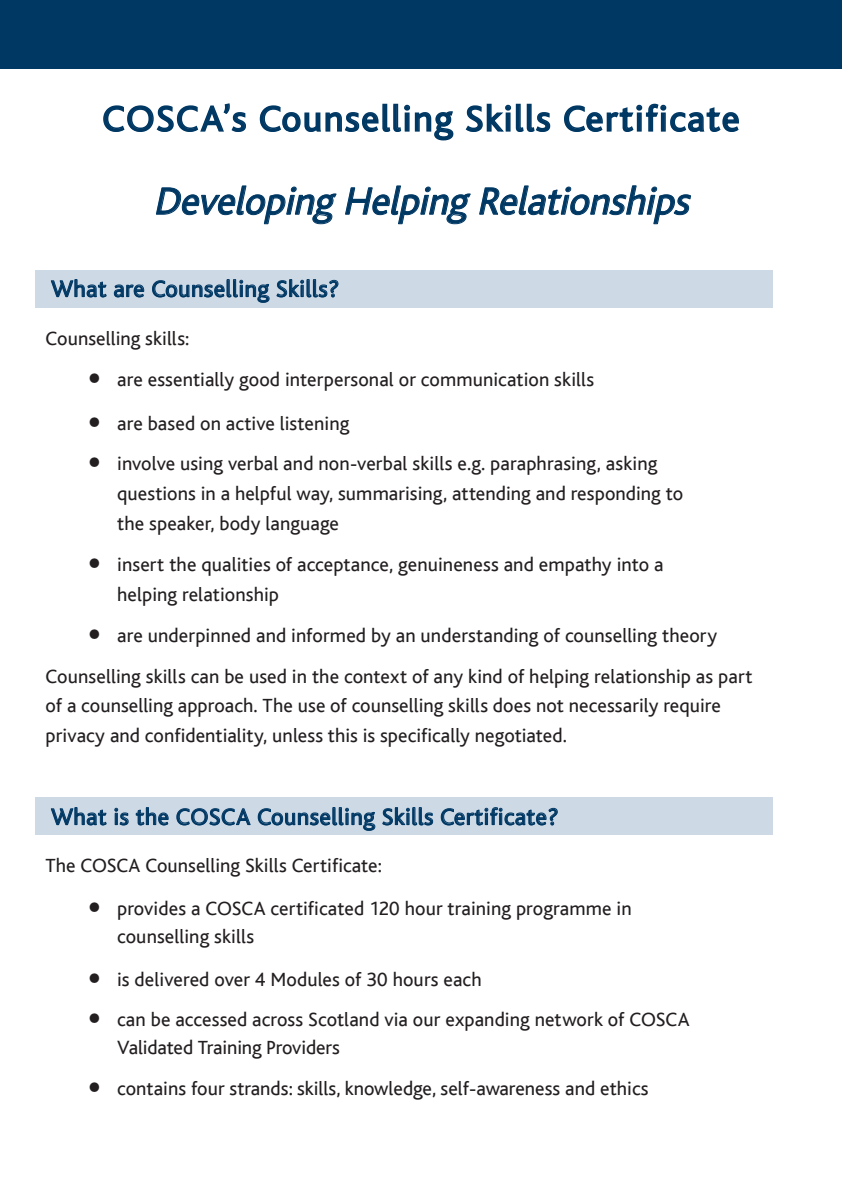
<style>
.page{position:relative;width:842px;height:1191px;background:#fff}
.page>*{position:absolute;margin:0;border:0;box-sizing:border-box;transform-origin:0 0}
.t1{font:italic 40px "Bliss";color:#003864}
.t2{font:37.2px "Bliss";letter-spacing:.04em;color:#003864}
.t3{font:24px "Bliss";letter-spacing:.02em;color:#003864}
.t4{font:20px "Bliss";letter-spacing:.005em;color:#231f20}
.s1{font-family:"Minion Pro";font-size:36px}
</style>
<div class="page">
<div style="left:35px;top:797px;width:737px;height:38px;background:#ced9e6"></div>
<div style="left:35px;top:270px;width:737px;height:37px;background:#ced9e6"></div>
<svg style="left:103px;top:103px;width:143px;height:29px"></svg>
<svg style="left:259px;top:103px;width:195px;height:38px"></svg>
<svg style="left:465px;top:103px;width:86px;height:29px"></svg>
<svg style="left:564px;top:103px;width:175px;height:29px"></svg>
<div style="left:0;top:0;width:842px;height:68px;background:#003864"></div>
<svg style="left:51px;top:279px;width:55px;height:18px"></svg>
<svg style="left:114px;top:285px;width:30px;height:12px"></svg>
<svg style="left:152px;top:279px;width:117px;height:23px"></svg>
<svg style="left:277px;top:279px;width:61px;height:18px"></svg>
<svg style="left:51px;top:807px;width:55px;height:18px"></svg>
<svg style="left:115px;top:808px;width:13px;height:17px"></svg>
<svg style="left:136px;top:807px;width:32px;height:18px"></svg>
<svg style="left:177px;top:808px;width:73px;height:17px"></svg>
<svg style="left:258px;top:807px;width:117px;height:23px"></svg>
<svg style="left:382px;top:807px;width:51px;height:18px"></svg>
<svg style="left:441px;top:807px;width:116px;height:18px"></svg>
<svg style="left:156px;top:186px;width:180px;height:38px"></svg>
<svg style="left:345px;top:186px;width:125px;height:38px"></svg>
<svg style="left:479px;top:186px;width:212px;height:38px"></svg>
<p class="t2" style="left:102px;top:99px;width:639px">COSCA’s Counselling Skills Certificate</p>
<p class="t1" style="left:153px;top:180px;width:546px">Developing Helping Relationships</p>
<p class="t3" style="left:51px;top:276px;width:290px">What are Counselling Skills?</p>
<p class="t4" style="left:46px;top:328px;width:145px">Counselling skills:</p>
<p class="t4" style="left:87px;top:369px;width:508px"><span class="s1">•</span> are essentially good interpersonal or communication skills</p>
<p class="t4" style="left:87px;top:412px;width:264px"><span class="s1">•</span> are based on active listening</p>
<p class="t4" style="left:87px;top:452px;width:571px"><span class="s1">•</span> involve using verbal and non-verbal skills e.g. paraphrasing, asking</p>
<p class="t4" style="left:117px;top:482px;width:567px">questions in a helpful way, summarising, attending and responding to</p>
<p class="t4" style="left:117px;top:512px;width:223px">the speaker, body language</p>
<p class="t4" style="left:87px;top:553px;width:578px"><span class="s1">•</span> insert the qualities of acceptance, genuineness and empathy into a</p>
<p class="t4" style="left:117px;top:583px;width:163px">helping relationship</p>
<p class="t4" style="left:87px;top:624px;width:631px"><span class="s1">•</span> are underpinned and informed by an understanding of counselling theory</p>
<p class="t4" style="left:46px;top:665px;width:708px">Counselling skills can be used in the context of any kind of helping relationship as part</p>
<p class="t4" style="left:46px;top:694px;width:677px">of a counselling approach. The use of counselling skills does not necessarily require</p>
<p class="t4" style="left:46px;top:724px;width:523px">privacy and confidentiality, unless this is specifically negotiated.</p>
<p class="t3" style="left:51px;top:804px;width:509px">What is the COSCA Counselling Skills Certificate?</p>
<p class="t4" style="left:45px;top:855px;width:338px">The COSCA Counselling Skills Certificate:</p>
<p class="t4" style="left:87px;top:898px;width:546px"><span class="s1">•</span> provides a COSCA certificated 120 hour training programme in</p>
<p class="t4" style="left:117px;top:926px;width:139px">counselling skills</p>
<p class="t4" style="left:87px;top:969px;width:396px"><span class="s1">•</span> is delivered over 4 Modules of 30 hours each</p>
<p class="t4" style="left:87px;top:1009px;width:604px"><span class="s1">•</span> can be accessed across Scotland via our expanding network of COSCA</p>
<p class="t4" style="left:117px;top:1037px;width:224px">Validated Training Providers</p>
<p class="t4" style="left:87px;top:1078px;width:563px"><span class="s1">•</span> contains four strands: skills, knowledge, self-awareness and ethics</p>
</div>
